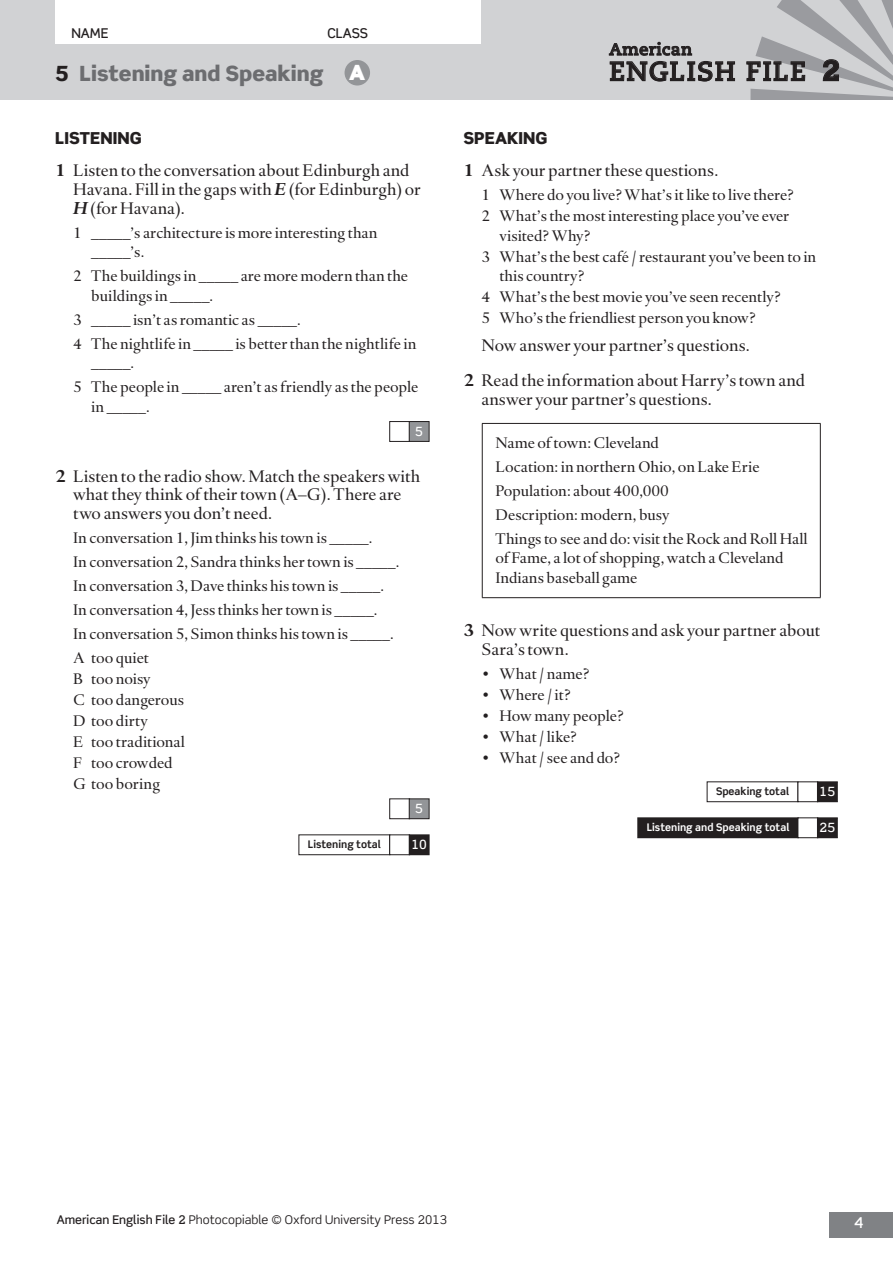
<style>
.page{position:relative;width:893px;height:1263px;background:#fff}
.page>*{position:absolute;margin:0;border:0;box-sizing:border-box;transform-origin:0 0}
.t1{font:700 27px "Caecilia LT Std";letter-spacing:.04em;color:#231f20}
.t2{font:900 21px "Scene Std";color:#6c6d70}
.t3{font:17.25px/18.8px "Haarlemmer MT Std";color:#231f20}
.t4{font:900 16.5px "Scene Std";letter-spacing:.005em;color:#231f20}
.t5{font:700 16.5px "Caecilia LT Std";letter-spacing:.03em;color:#231f20}
.t6{font:15.75px/24px "Haarlemmer MT Std";color:#231f20}
.t7{font:500 15px "Scene Std";color:#fff}
.t8{font:500 13.5px "Scene Std";color:#231f20}
.t9{font:500 12.75px "Scene Std";color:#fff}
.t10{font:12px "Scene Std";color:#231f20}
.t11{font:700 10.5px "Scene Std";color:#231f20}
.t12{font:700 10.5px "Scene Std";color:#fff}
.s1{color:#231f20}
.s2{color:#fff}
.s3{font-family:"Scene Std";font-weight:900;font-size:28.5px}
.s4{font-weight:700}
.s5{font-weight:700;font-style:italic}
.s6{font-weight:500}
</style>
<div class="page">
<div style="left:0;top:0;width:893px;height:100px;background:#d1d2d4"></div>
<div style="left:829px;top:1212px;width:64px;height:25px;background:#808285"></div>
<div style="left:55px;top:0;width:425px;height:44px;background:#fff"></div>
<svg style="left:609px;top:42px;width:126px;height:39px"></svg>
<svg style="left:746px;top:0;width:147px;height:100px"></svg>
<div style="left:345px;top:60px;width:25px;height:26px;background:#939598;border-radius:50%"></div>
<div style="left:389px;top:421px;width:21px;height:21px;border:1px solid #231f20"></div>
<div style="left:409px;top:422px;width:20px;height:19px;background:#939598"></div>
<div style="left:409px;top:421px;width:20px;height:21px;border:1px solid #231f20"></div>
<div style="left:389px;top:798px;width:21px;height:21px;border:1px solid #231f20"></div>
<div style="left:409px;top:799px;width:20px;height:20px;background:#939598"></div>
<div style="left:409px;top:798px;width:20px;height:21px;border:1px solid #231f20"></div>
<div style="left:298px;top:834px;width:92px;height:21px;border:1px solid #231f20"></div>
<div style="left:389px;top:834px;width:21px;height:21px;border:1px solid #231f20"></div>
<div style="left:409px;top:835px;width:20px;height:20px;background:#231f20"></div>
<div style="left:409px;top:834px;width:20px;height:21px;border:1px solid #231f20"></div>
<hr style="left:482px;top:423px;width:339px;height:1px;background:#231f20">
<hr style="left:482px;top:424px;width:1px;height:173px;background:#231f20">
<hr style="left:820px;top:424px;width:1px;height:173px;background:#231f20">
<hr style="left:482px;top:597px;width:339px;height:1px;background:#231f20">
<div style="left:707px;top:781px;width:91px;height:21px;border:1px solid #231f20"></div>
<div style="left:797px;top:781px;width:21px;height:21px;border:1px solid #231f20"></div>
<div style="left:817px;top:782px;width:20px;height:20px;background:#231f20"></div>
<div style="left:817px;top:781px;width:21px;height:21px;border:1px solid #231f20"></div>
<div style="left:638px;top:818px;width:160px;height:20px;background:#231f20"></div>
<div style="left:637px;top:817px;width:162px;height:21px;border:1px solid #231f20"></div>
<div style="left:797px;top:817px;width:21px;height:21px;border:1px solid #231f20"></div>
<div style="left:817px;top:818px;width:20px;height:20px;background:#231f20"></div>
<div style="left:817px;top:817px;width:21px;height:21px;border:1px solid #231f20"></div>
<p class="t8" style="left:71px;top:25px;width:39px">NAME</p>
<p class="t8" style="left:327px;top:25px;width:42px">CLASS</p>
<p class="t5" style="left:609px;top:40px;width:84px">American</p>
<h2 class="t2" style="left:55px;top:60px;width:311px"><span class="s1">5</span> Listening and Speaking <span class="s2">A</span></h2>
<h1 class="t1" style="left:609px;top:55px;width:233px">ENGLISH FILE <span class="s3">2</span></h1>
<p class="t4" style="left:55px;top:127px;width:88px">LISTENING</p>
<p class="t3" style="left:73px;top:162px;width:349px;text-indent:-18px"><span class="s4">1</span> Listen to the conversation about Edinburgh and<br>Havana. Fill in the gaps with <span class="s5">E</span> (for Edinburgh) or<br><span class="s5">H</span> (for Havana).</p>
<p class="t6" style="left:91px;top:223px;width:288px;line-height:19.5px;text-indent:-18px">1 _____’s architecture is more interesting than _____’s.</p>
<p class="t6" style="left:91px;top:267px;width:318px;line-height:19.5px;text-indent:-18px">2 The buildings in _____ are more modern than the buildings in _____.</p>
<p class="t6" style="left:73px;top:308px;width:345px">3 _____ isn’t as romantic as _____.<br>4 The nightlife in _____ is better than the nightlife in</p>
<p class="t6" style="left:73px;top:351px;width:347px;text-indent:18px">_____.<br>5 The people in _____ aren’t as friendly as the people</p>
<p class="t6" style="left:91px;top:395px;width:60px">in _____.</p>
<p class="t9" style="left:415px;top:424px;width:9px">5</p>
<p class="t3" style="left:73px;top:467px;width:349px;text-indent:-18px"><span class="s4">2</span> Listen to the radio show. Match the speakers with what they think of their town (A–G). There are two answers you don’t need.</p>
<p class="t6" style="left:73px;top:526px;width:328px">In conversation 1, Jim thinks his town is _____.<br>In conversation 2, Sandra thinks her town is _____.<br>In conversation 3, Dave thinks his town is _____.<br>In conversation 4, Jess thinks her town is _____.<br>In conversation 5, Simon thinks his town is _____.<br>A too quiet</p>
<p class="t6" style="left:73px;top:669px;width:113px;line-height:21px">B too noisy<br>C too dangerous<br>D too dirty<br>E too traditional<br>F too crowded<br>G too boring</p>
<p class="t9" style="left:415px;top:801px;width:9px">5</p>
<p class="t11" style="left:308px;top:838px;width:75px">Listening total</p>
<p class="t9" style="left:411px;top:837px;width:17px">10</p>
<p class="t4" style="left:463px;top:127px;width:86px">SPEAKING</p>
<p class="t3" style="left:463px;top:162px;width:256px"><span class="s4">1</span> Ask your partner these questions.</p>
<p class="t6" style="left:481px;top:185px;width:314px;line-height:21px">1 Where do you live? What’s it like to live there?<br>2 What’s the most interesting place you’ve ever</p>
<p class="t6" style="left:481px;top:225px;width:336px;line-height:21px;text-indent:18px">visited? Why?<br>3 What’s the best café / restaurant you’ve been to in</p>
<p class="t6" style="left:481px;top:266px;width:301px;line-height:21px;text-indent:18px">this country?<br>4 What’s the best movie you’ve seen recently?<br>5 Who’s the friendliest person you know?</p>
<p class="t3" style="left:463px;top:328px;width:343px;line-height:35.2px;text-indent:18px">Now answer your partner’s questions.<br><span class="s4">2</span> Read the information about Harry’s town and</p>
<p class="t3" style="left:481px;top:390px;width:232px">answer your partner’s questions.</p>
<p class="t6" style="left:495px;top:431px;width:314px">Name of town: Cleveland<br>Location: in northern Ohio, on Lake Erie Population: about 400,000<br>Description: modern, busy<br>Things to see and do: visit the Rock and Roll Hall</p>
<p class="t6" style="left:495px;top:549px;width:290px;line-height:19.5px">of Fame, a lot of shopping, watch a Cleveland<br>Indians baseball game</p>
<p class="t3" style="left:481px;top:622px;width:341px;text-indent:-18px"><span class="s4">3</span> Now write questions and ask your partner about<br>Sara’s town.</p>
<p class="t6" style="left:481px;top:662px;width:110px">• What/ name?</p>
<p class="t6" style="left:481px;top:683px;width:91px">• Where /it?</p>
<p class="t6" style="left:481px;top:704px;width:144px">• How many people?</p>
<p class="t6" style="left:481px;top:725px;width:97px">• What/like?</p>
<p class="t6" style="left:481px;top:746px;width:140px">• What/ see and do?</p>
<p class="t11" style="left:716px;top:785px;width:75px">Speaking total</p>
<p class="t9" style="left:820px;top:784px;width:17px">15</p>
<p class="t12" style="left:647px;top:821px;width:144px">Listening and Speaking total</p>
<p class="t9" style="left:820px;top:820px;width:17px">25</p>
<p class="t10" style="left:57px;top:1212px;width:392px"><span class="s6">American English File 2</span> Photocopiable © Oxford University Press 2013</p>
<p class="t7" style="left:854px;top:1214px;width:11px">4</p>
</div>
